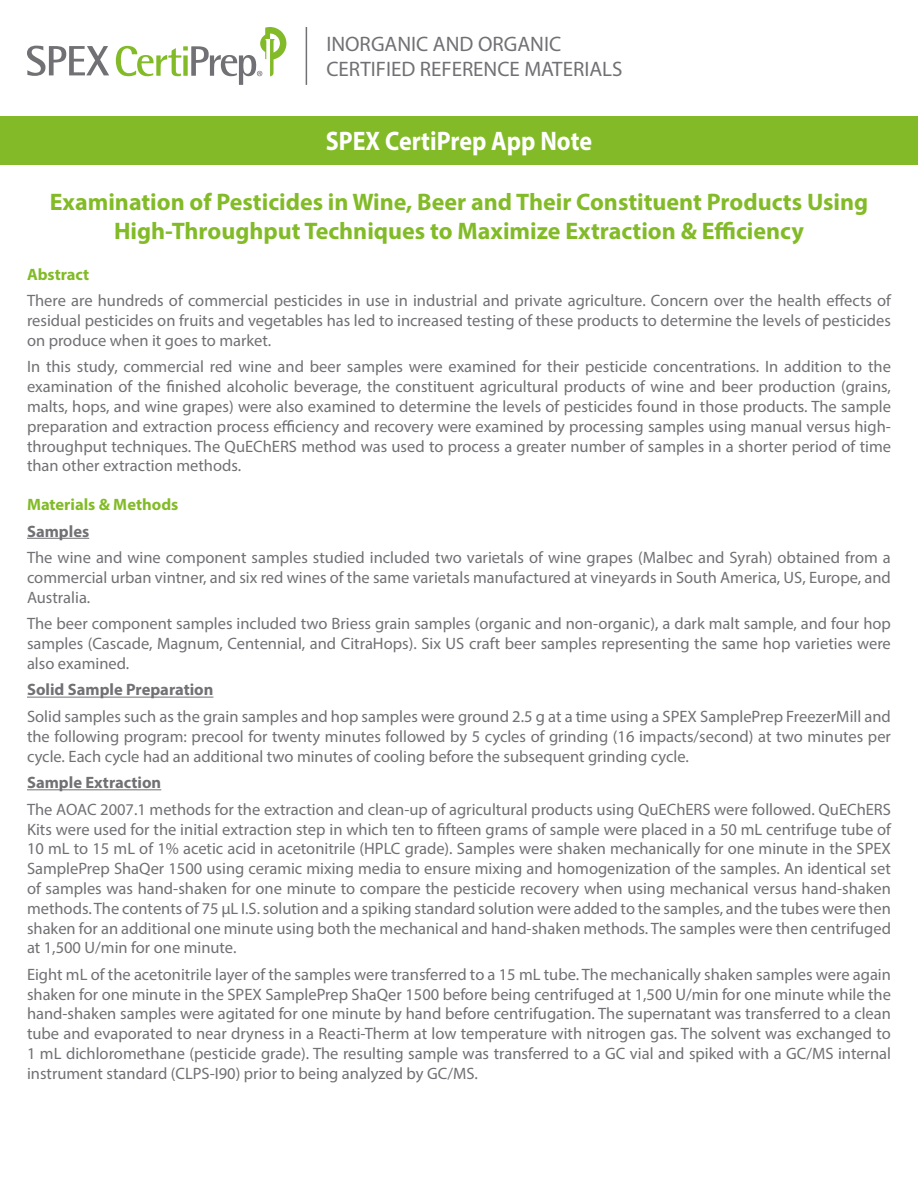
<style>
.page{position:relative;width:918px;height:1188px;background:#fff}
.page>*{position:absolute;margin:0;border:0;box-sizing:border-box;transform-origin:0 0}
.t1{font:700 26.85px "Myriad Pro";color:#fff;scale:.89 1}
.t2{font:700 24px/28.8px "Myriad Pro";color:#82bb27;text-align:center}
.t3{font:21px "Myriad Pro";color:#717074}
.t4{font:16.5px/19.8px "Myriad Pro";color:#717074;text-align:justify}
.t5{font:700 16.5px "Myriad Pro";color:#717074}
.t6{font:700 16.5px "Myriad Pro";color:#82bb27}
</style>
<div class="page">
<hr style="left:27px;top:538px;width:62px;height:1px;background:#717074">
<hr style="left:27px;top:697px;width:186px;height:1px;background:#717074">
<hr style="left:27px;top:789px;width:134px;height:1px;background:#717074">
<div style="left:0;top:117px;width:918px;height:48px;background:#82bb27"></div>
<svg style="left:27px;top:46px;width:82px;height:30px"></svg>
<svg style="left:115px;top:27px;width:171px;height:58px"></svg>
<hr style="left:306px;top:27px;width:1px;height:58px;background:#717074">
<p class="t3" style="left:326px;top:31px;width:236px">INORGANIC AND ORGANIC</p>
<p class="t3" style="left:326px;top:56px;width:298px">CERTIFIED REFERENCE MATERIALS</p>
<p class="t1" style="left:326px;top:123px;width:301px">SPEX CertiPrep App Note</p>
<p class="t2" style="left:50px;top:187px;width:820px">Examination of Pesticides in Wine, Beer and Their Constituent Products Using<br>High-Throughput Techniques to Maximize Extraction &amp; Efficiency</p>
<p class="t6" style="left:27px;top:263px;width:64px">Abstract</p>
<p class="t4" style="left:27px;top:291px;width:866px">There are hundreds of commercial pesticides in use in industrial and private agriculture. Concern over the health effects of residual pesticides on fruits and vegetables has led to increased testing of these products to determine the levels of pesticides on produce when it goes to market.</p>
<p class="t4" style="left:27px;top:357px;width:866px">In this study, commercial red wine and beer samples were examined for their pesticide concentrations. In addition to the examination of the finished alcoholic beverage, the constituent agricultural products of wine and beer production (grains, malts, hops, and wine grapes) were also examined to determine the levels of pesticides found in those products. The sample preparation and extraction process efficiency and recovery were examined by processing samples using manual versus high&shy;throughput techniques. The QuEChERS method was used to process a greater number of samples in a shorter period of time than other extraction methods.</p>
<p class="t6" style="left:27px;top:494px;width:153px">Materials &amp; Methods</p>
<p class="t5" style="left:27px;top:520px;width:64px">Samples</p>
<p class="t4" style="left:27px;top:547px;width:865px">The wine and wine component samples studied included two varietals of wine grapes (Malbec and Syrah) obtained from a commercial urban vintner, and six red wines of the same varietals manufactured at vineyards in South America, US, Europe, and Australia.</p>
<p class="t4" style="left:27px;top:614px;width:865px">The beer component samples included two Briess grain samples (organic and non-organic), a dark malt sample, and four hop samples (Cascade, Magnum, Centennial, and CitraHops). Six US craft beer samples representing the same hop varieties were also examined.</p>
<p class="t5" style="left:27px;top:679px;width:188px">Solid Sample Preparation</p>
<p class="t4" style="left:27px;top:706px;width:866px">Solid samples such as the grain samples and hop samples were ground 2.5 g at a time using a SPEX SamplePrep FreezerMill and the following program: precool for twenty minutes followed by 5 cycles of grinding (16 impacts/second) at two minutes per cycle. Each cycle had an additional two minutes of cooling before the subsequent grinding cycle.</p>
<p class="t5" style="left:27px;top:772px;width:136px">Sample Extraction</p>
<p class="t4" style="left:27px;top:799px;width:866px">The AOAC 2007.1 methods for the extraction and clean-up of agricultural products using QuEChERS were followed. QuEChERS Kits were used for the initial extraction step in which ten to fifteen grams of sample were placed in a 50 mL centrifuge tube of 10 mL to 15 mL of 1% acetic acid in acetonitrile (HPLC grade). Samples were shaken mechanically for one minute in the SPEX SamplePrep ShaQer 1500 using ceramic mixing media to ensure mixing and homogenization of the samples. An identical set of samples was hand-shaken for one minute to compare the pesticide recovery when using mechanical versus hand-shaken methods. The contents of 75 µL I.S. solution and a spiking standard solution were added to the samples, and the tubes were then shaken for an additional one minute using both the mechanical and hand-shaken methods. The samples were then centrifuged at 1,500 U/min for one minute.</p>
<p class="t4" style="left:27px;top:964px;width:866px">Eight mL of the acetonitrile layer of the samples were transferred to a 15 mL tube. The mechanically shaken samples were again shaken for one minute in the SPEX SamplePrep ShaQer 1500 before being centrifuged at 1,500 U/min for one minute while the hand-shaken samples were agitated for one minute by hand before centrifugation. The supernatant was transferred to a clean tube and evaporated to near dryness in a Reacti-Therm at low temperature with nitrogen gas. The solvent was exchanged to 1 mL dichloromethane (pesticide grade). The resulting sample was transferred to a GC vial and spiked with a GC/MS internal instrument standard (CLPS-I90) prior to being analyzed by GC/MS.</p>
</div>
